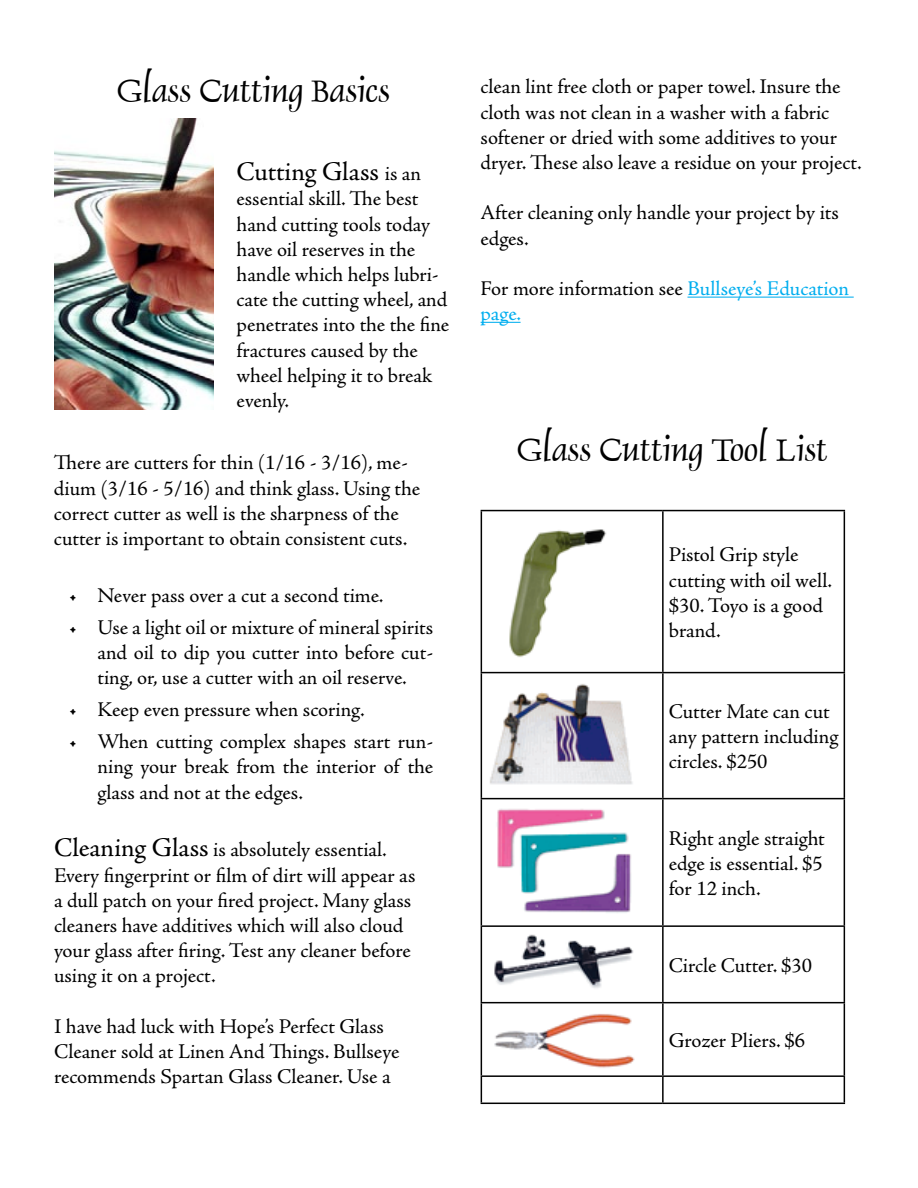
<style>
.page{position:relative;width:918px;height:1188px;background:#fff}
.page>*{position:absolute;margin:0;border:0;box-sizing:border-box;transform-origin:0 0}
.t1{font:36px "Dauphin Plain";color:#000}
.t2{font:27px "Adobe Jenson Pro";letter-spacing:-.005em;color:#000}
.t3{font:21px/25.2px "Adobe Jenson Pro";letter-spacing:-.005em;color:#000}
.t4{font:21px/25.2px "Adobe Jenson Pro";letter-spacing:-.005em;color:#00aeef}
.s1{color:#000}
.s2{font-size:21px}
.s3{font-size:27px}
</style>
<div class="page">
<img style="left:54px;top:118px;width:159px;height:292px">
<hr style="left:687px;top:297px;width:167px;height:1px;background:#00aeef">
<hr style="left:481px;top:322px;width:40px;height:1px;background:#00aeef">
<hr style="left:481px;top:510px;width:182px;height:1px;background:#000">
<hr style="left:481px;top:511px;width:1px;height:161px;background:#000">
<hr style="left:663px;top:510px;width:182px;height:1px;background:#000">
<hr style="left:662px;top:511px;width:2px;height:161px;background:#000">
<hr style="left:844px;top:511px;width:1px;height:161px;background:#000">
<hr style="left:481px;top:672px;width:182px;height:1px;background:#000">
<hr style="left:481px;top:673px;width:1px;height:125px;background:#000">
<hr style="left:663px;top:672px;width:182px;height:1px;background:#000">
<hr style="left:662px;top:673px;width:2px;height:125px;background:#000">
<hr style="left:844px;top:673px;width:1px;height:125px;background:#000">
<hr style="left:481px;top:798px;width:182px;height:1px;background:#000">
<hr style="left:481px;top:799px;width:1px;height:126px;background:#000">
<hr style="left:663px;top:798px;width:182px;height:1px;background:#000">
<hr style="left:662px;top:799px;width:2px;height:126px;background:#000">
<hr style="left:844px;top:799px;width:1px;height:126px;background:#000">
<hr style="left:481px;top:925px;width:182px;height:2px;background:#000">
<hr style="left:481px;top:927px;width:1px;height:75px;background:#000">
<hr style="left:663px;top:925px;width:182px;height:2px;background:#000">
<hr style="left:662px;top:927px;width:2px;height:75px;background:#000">
<hr style="left:844px;top:927px;width:1px;height:75px;background:#000">
<hr style="left:481px;top:1002px;width:182px;height:1px;background:#000">
<hr style="left:481px;top:1003px;width:1px;height:72px;background:#000">
<hr style="left:663px;top:1002px;width:182px;height:1px;background:#000">
<hr style="left:662px;top:1003px;width:2px;height:72px;background:#000">
<hr style="left:844px;top:1003px;width:1px;height:72px;background:#000">
<hr style="left:481px;top:1075px;width:182px;height:2px;background:#000">
<svg style="left:481px;top:1077px;width:1px;height:26px"></svg>
<hr style="left:663px;top:1075px;width:182px;height:2px;background:#000">
<hr style="left:662px;top:1077px;width:2px;height:26px;background:#000">
<svg style="left:844px;top:1077px;width:1px;height:26px"></svg>
<hr style="left:481px;top:1103px;width:182px;height:1px;background:#000">
<hr style="left:663px;top:1103px;width:182px;height:1px;background:#000">
<img style="left:509px;top:529px;width:98px;height:128px">
<img style="left:490px;top:684px;width:143px;height:101px">
<img style="left:497px;top:809px;width:134px;height:104px">
<img style="left:494px;top:934px;width:140px;height:54px">
<img style="left:494px;top:1014px;width:141px;height:54px">
<h1 class="t1" style="left:117px;top:68px;width:274px">Glass Cutting Basics</h1>
<p class="t3" style="left:481px;top:75px;width:383px">clean lint free cloth or paper towel. Insure the cloth was not clean in a washer with a fabric softener or dried with some additives to your dryer. These also leave a residue on your project.</p>
<p class="t3" style="left:481px;top:201px;width:360px">After cleaning only handle your project by its edges.</p>
<p class="t4" style="left:481px;top:276px;width:370px"><span class="s1">For more information see</span> Bullseye’s Education page.</p>
<p class="t2" style="left:237px;top:157px;width:186px">Cutting Glass <span class="s2">is an</span></p>
<p class="t3" style="left:237px;top:187px;width:214px">essential skill. The best hand cutting tools today have oil reserves in the handle which helps lubri&shy;cate the cutting wheel, and penetrates into the the fine fractures caused by the wheel helping it to break evenly.</p>
<p class="t3" style="left:54px;top:451px;width:368px">There are cutters for thin (1/16 - 3/16), me&shy;dium (3/16 - 5/16) and think glass. Using the correct cutter as well is the sharpness of the cutter is important to obtain consistent cuts.</p>
<p class="t3" style="left:69px;top:583px;width:316px">• Never pass over a cut a second time.</p>
<p class="t3" style="left:97px;top:615px;width:337px;text-align:justify;text-indent:-28px">• Use a light oil or mixture of mineral spirits and oil to dip you cutter into before cut&shy;ting, or, use a cutter with an oil reserve.</p>
<p class="t3" style="left:69px;top:698px;width:297px">• Keep even pressure when scoring.</p>
<p class="t3" style="left:97px;top:729px;width:337px;text-align:justify;text-indent:-28px">• When cutting complex shapes start run&shy;ning your break from the interior of the glass and not at the edges.</p>
<p class="t3" style="left:54px;top:838px;width:363px"><span class="s3">Cleaning Glass</span> is absolutely essential.<br>Every fingerprint or film of dirt will appear as a dull patch on your fired project. Many glass cleaners have additives which will also cloud your glass after firing. Test any cleaner before using it on a project.</p>
<p class="t3" style="left:54px;top:1014px;width:347px">I have had luck with Hope’s Perfect Glass<br>Cleaner sold at Linen And Things. Bullseye recommends Spartan Glass Cleaner. Use a</p>
<h1 class="t1" style="left:517px;top:427px;width:312px">Glass Cutting Tool List</h1>
<p class="t3" style="left:669px;top:543px;width:165px">Pistol Grip style cutting with oil well. $30. Toyo is a good brand.</p>
<p class="t3" style="left:669px;top:699px;width:171px">Cutter Mate can cut any pattern including circles. $250</p>
<p class="t3" style="left:669px;top:826px;width:158px;text-align:justify">Right angle straight edge is essential. $5 for 12 inch.</p>
<p class="t3" style="left:669px;top:953px;width:145px">Circle Cutter. $30</p>
<p class="t3" style="left:669px;top:1028px;width:138px">Grozer Pliers. $6</p>
</div>
